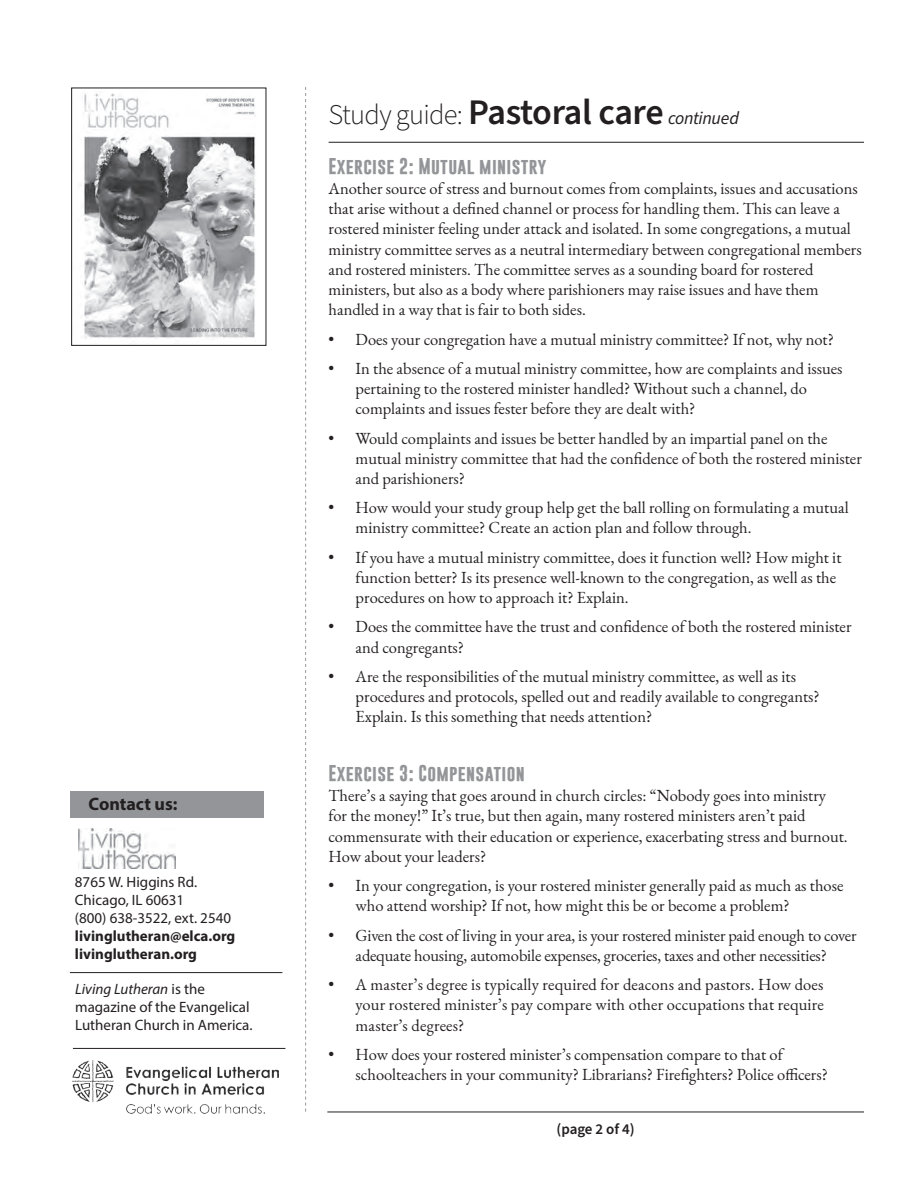
<style>
.page{position:relative;width:918px;height:1188px;background:#fff}
.page>*{position:absolute;margin:0;border:0;box-sizing:border-box;transform-origin:0 0}
.t1{font:600 36px "Source Sans Pro";letter-spacing:-.02em;color:#231f20}
.t2{font:700 18px "Myriad Pro";color:#231f20}
.t3{font:16.5px/20.2px "EB Garamond";color:#231f20}
.t4{font:700 16.5px "Gobold";letter-spacing:.02em;color:#939598}
.t5{font:15px/18px "Myriad Pro";color:#231f20}
.t6{font:700 15px/18px "Myriad Pro";color:#231f20}
.t7{font:600 15px "Source Sans Pro";letter-spacing:-.01em;color:#231f20}
.s1{font-style:italic}
.s2{font-weight:300;font-size:28.5px}
.s3{font-weight:400;font-style:italic;font-size:18px}
</style>
<div class="page">
<hr style="left:327px;top:1112px;width:537px;height:1px;background:#231f20">
<svg style="left:305px;top:87px;width:1px;height:1025px"></svg>
<hr style="left:329px;top:142px;width:535px;height:1px;background:#231f20">
<img style="left:84px;top:93px;width:172px;height:246px">
<div style="left:71px;top:88px;width:195px;height:258px;border:1px solid #231f20"></div>
<div style="left:71px;top:791px;width:193px;height:27px;background:#939598"></div>
<img style="left:72px;top:1060px;width:206px;height:54px">
<hr style="left:73px;top:1048px;width:212px;height:1px;background:#231f20">
<hr style="left:70px;top:972px;width:212px;height:1px;background:#231f20">
<img style="left:78px;top:829px;width:98px;height:39px">
<p class="t2" style="left:89px;top:792px;width:90px">Contact us:</p>
<p class="t5" style="left:75px;top:873px;width:158px">8765 W. Higgins Rd.<br>Chicago, IL 60631<br>(800) 638-3522, ext. 2540</p>
<p class="t6" style="left:75px;top:927px;width:162px">livinglutheran@elca.org livinglutheran.org</p>
<p class="t5" style="left:75px;top:980px;width:179px"><span class="s1">Living Lutheran</span> is the magazine of the Evangelical<br>Lutheran Church in America.</p>
<h1 class="t1" style="left:329px;top:88px;width:412px"><span class="s2">Study guide:</span> Pastoral care <span class="s3">continued</span></h1>
<p class="t4" style="left:329px;top:155px;width:219px">Exercise 2: Mutual ministry</p>
<p class="t3" style="left:329px;top:178px;width:535px">Another source of stress and burnout comes from complaints, issues and accusations that arise without a defined channel or process for handling them. This can leave a rostered minister feeling under attack and isolated. In some congregations, a mutual ministry committee serves as a neutral intermediary between congregational members and rostered ministers. The committee serves as a sounding board for rostered ministers, but also as a body where parishioners may raise issues and have them handled in a way that is fair to both sides.</p>
<p class="t3" style="left:329px;top:329px;width:507px">• Does your congregation have a mutual ministry committee? If not, why not?</p>
<p class="t3" style="left:356px;top:358px;width:488px;text-indent:-27px">• In the absence of a mutual ministry committee, how are complaints and issues pertaining to the rostered minister handled? Without such a channel, do complaints and issues fester before they are dealt with?</p>
<p class="t3" style="left:356px;top:428px;width:508px;text-indent:-27px">• Would complaints and issues be better handled by an impartial panel on the mutual ministry committee that had the confidence of both the rostered minister and parishioners?</p>
<p class="t3" style="left:356px;top:498px;width:495px;text-indent:-27px">• How would your study group help get the ball rolling on formulating a mutual ministry committee? Create an action plan and follow through.</p>
<p class="t3" style="left:356px;top:547px;width:487px;text-indent:-27px">• If you have a mutual ministry committee, does it function well? How might it function better? Is its presence well-known to the congregation, as well as the procedures on how to approach it? Explain.</p>
<p class="t3" style="left:356px;top:617px;width:497px;text-indent:-27px">• Does the committee have the trust and confidence of both the rostered minister and congregants?</p>
<p class="t3" style="left:356px;top:666px;width:466px;text-indent:-27px">• Are the responsibilities of the mutual ministry committee, as well as its procedures and protocols, spelled out and readily available to congregants?<br>Explain. Is this something that needs attention?</p>
<p class="t4" style="left:329px;top:762px;width:198px">Exercise 3: Compensation</p>
<p class="t3" style="left:329px;top:786px;width:521px">There’s a saying that goes around in church circles: “Nobody goes into ministry for the money!” It’s true, but then again, many rostered ministers aren’t paid commensurate with their education or experience, exacerbating stress and burnout.<br>How about your leaders?</p>
<p class="t3" style="left:356px;top:876px;width:489px;text-indent:-27px">• In your congregation, is your rostered minister generally paid as much as those who attend worship? If not, how might this be or become a problem?</p>
<p class="t3" style="left:329px;top:925px;width:529px;text-align:center">• Given the cost of living in your area, is your rostered minister paid enough to cover adequate housing, automobile expenses, groceries, taxes and other necessities?</p>
<p class="t3" style="left:356px;top:975px;width:470px;text-align:justify;text-indent:-27px">• A master’s degree is typically required for deacons and pastors. How does your rostered minister’s pay compare with other occupations that require master’s degrees?</p>
<p class="t3" style="left:356px;top:1044px;width:474px;text-indent:-27px">• How does your rostered minister’s compensation compare to that of schoolteachers in your community? Librarians? Firefighters? Police officers?</p>
<p class="t7" style="left:556px;top:1119px;width:80px">(page 2 of 4)</p>
</div>
